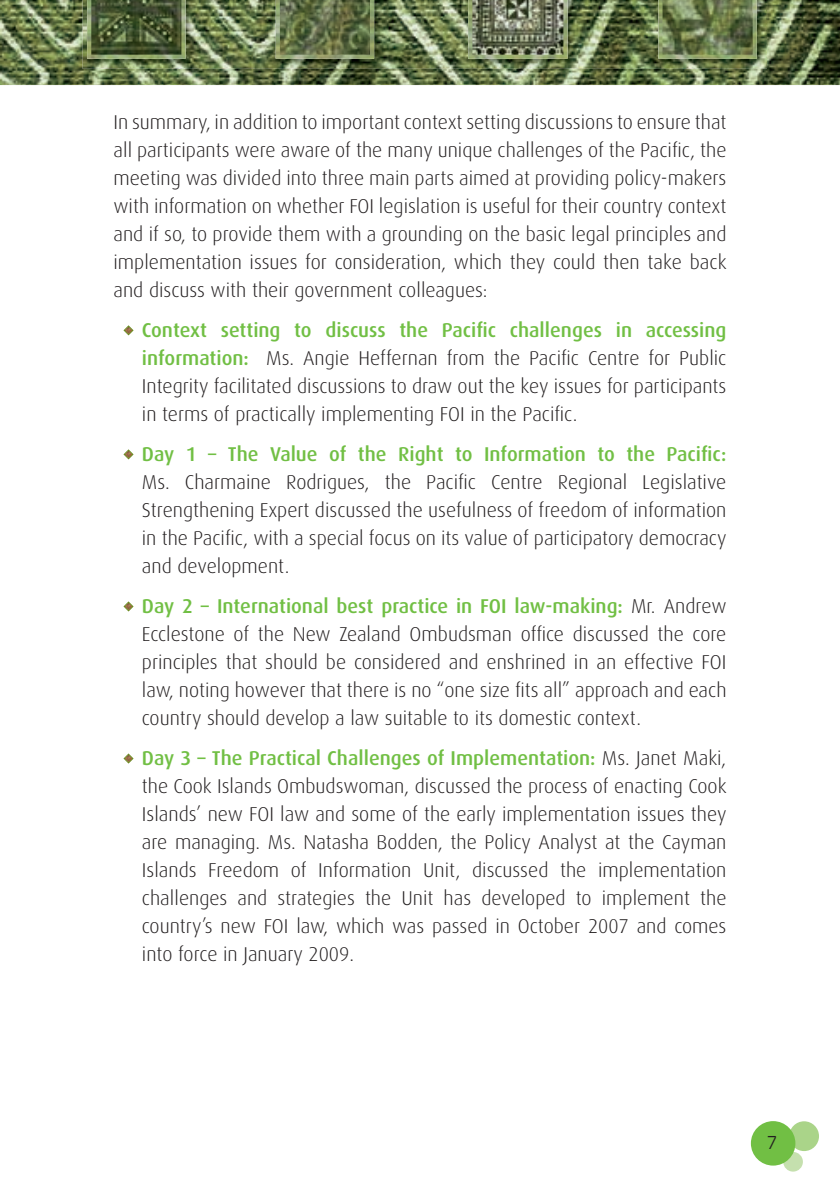
<style>
.page{position:relative;width:840px;height:1191px;background:#fff}
.page>*{position:absolute;margin:0;border:0;box-sizing:border-box;transform-origin:0 0}
.t1{font:300 20px/28px "Dax";color:#231f20;text-align:justify}
.t2{font:500 20px "Dax";color:#71bf44}
.t3{font:condensed 18px "Eurostile";color:#231f20}
.s1{font-weight:500;color:#71bf44}
</style>
<div class="page">
<svg style="left:123px;top:325px;width:10px;height:10px"></svg>
<svg style="left:123px;top:449px;width:10px;height:10px"></svg>
<svg style="left:123px;top:601px;width:10px;height:10px"></svg>
<svg style="left:123px;top:753px;width:10px;height:10px"></svg>
<div style="left:782px;top:1152px;width:20px;height:19px;background:#c5e0ae;border-radius:50%"></div>
<div style="left:788px;top:1121px;width:30px;height:30px;background:#aad489;border-radius:50%"></div>
<div style="left:750px;top:1121px;width:45px;height:44px;background:#71bf44;border-radius:50%"></div>
<img style="left:0;top:0;width:839px;height:85px">
<img style="left:83px;top:0;width:683px;height:69px">
<img style="left:468px;top:0;width:99px;height:59px">
<img style="left:275px;top:0;width:99px;height:59px">
<img style="left:658px;top:0;width:98px;height:59px">
<img style="left:87px;top:0;width:98px;height:59px">
<p class="t1" style="left:113px;top:109px;width:614px">In summary, in addition to important context setting discussions to ensure that all participants were aware of the many unique challenges of the Pacific, the meeting was divided into three main parts aimed at providing policy-makers with information on whether FOI legislation is useful for their country context and if so, to provide them with a grounding on the basic legal principles and implementation issues for consideration, which they could then take back and discuss with their government colleagues:</p>
<p class="t1" style="left:142px;top:317px;width:585px"><span class="s1">Context setting to discuss the Pacific challenges in accessing information:</span> Ms. Angie Heffernan from the Pacific Centre for Public Integrity facilitated discussions to draw out the key issues for participants in terms of practically implementing FOI in the Pacific.</p>
<p class="t2" style="left:142px;top:445px;width:585px">Day 1 – The Value of the Right to Information to the Pacific:</p>
<p class="t1" style="left:142px;top:469px;width:585px">Ms. Charmaine Rodrigues, the Pacific Centre Regional Legislative Strengthening Expert discussed the usefulness of freedom of information in the Pacific, with a special focus on its value of participatory democracy and development.</p>
<p class="t1" style="left:142px;top:593px;width:586px"><span class="s1">Day 2 – International best practice in FOI law-making:</span> Mr. Andrew Ecclestone of the New Zealand Ombudsman office discussed the core principles that should be considered and enshrined in an effective FOI law, noting however that there is no “one size fits all” approach and each country should develop a law suitable to its domestic context.</p>
<p class="t1" style="left:142px;top:745px;width:585px"><span class="s1">Day 3 – The Practical Challenges of Implementation:</span> Ms. Janet Maki, the Cook Islands Ombudswoman, discussed the process of enacting Cook Islands’ new FOI law and some of the early implementation issues they are managing. Ms. Natasha Bodden, the Policy Analyst at the Cayman Islands Freedom of Information Unit, discussed the implementation challenges and strategies the Unit has developed to implement the country’s new FOI law, which was passed in October 2007 and comes into force in January 2009.</p>
<p class="t3" style="left:766px;top:1135px;width:12px">7</p>
</div>
